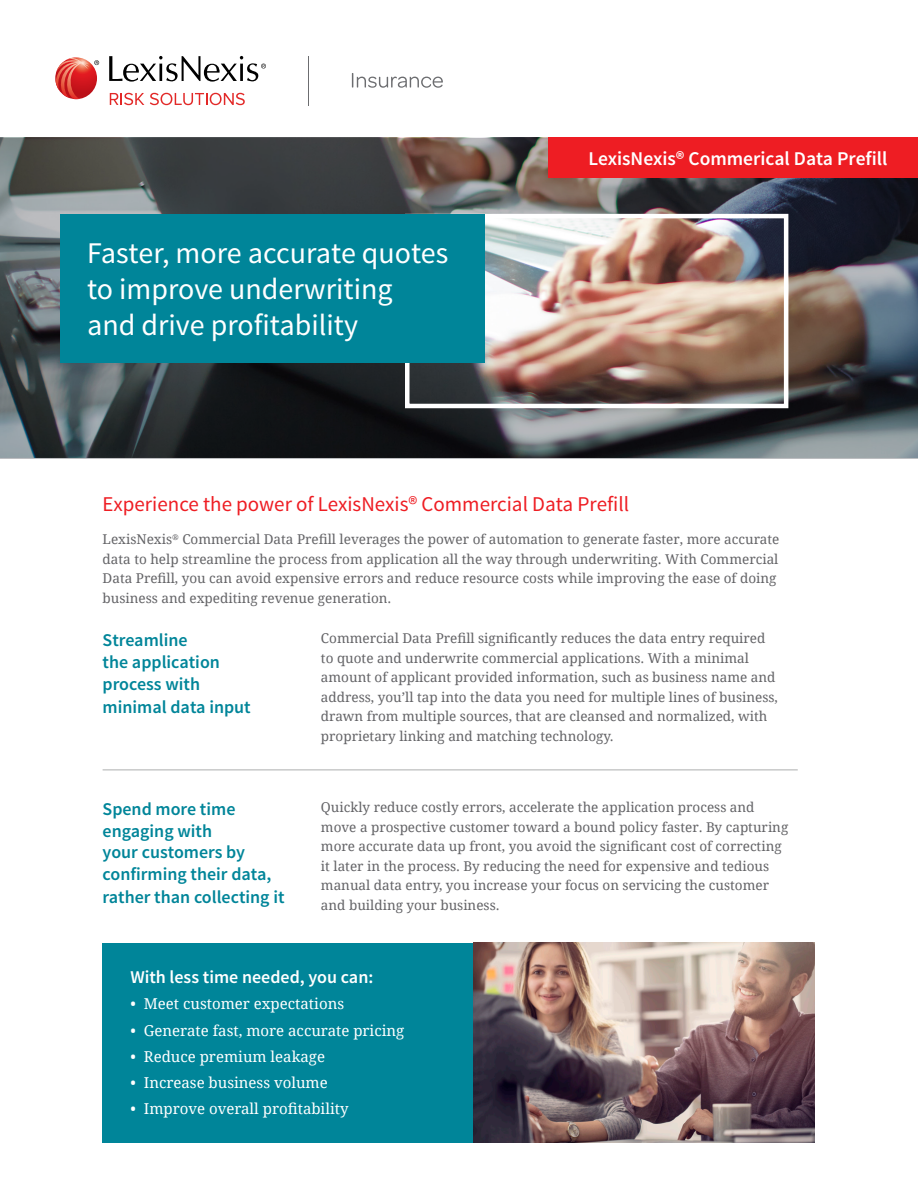
<style>
.page{position:relative;width:918px;height:1188px;background:#fff}
.page>*{position:absolute;margin:0;border:0;box-sizing:border-box;transform-origin:0 0}
.Content_-_Headline{font:30px/36px "Source Sans Pro";color:#fff}
.Content_Introduction{font:21px "Source Sans Pro";color:#ee1d23}
.DESCRIPTOR_FLAG_-_LE{font:600 19.5px "Source Sans Pro";color:#fff}
.Content_-_Subhead{font:600 18px/21.6px "Source Sans Pro";color:#008599}
.Content_-_Subhead-2{font:600 18px "Source Sans Pro";color:#fff}
.t1{font:15px "Droid Serif";color:#fff}
.Content_-_1_Column{font:13.5px/19.5px "Droid Serif";color:#636366}
</style>
<div class="page">
<div style="left:103px;top:943px;width:418px;height:200px;background:#008599"></div>
<img style="left:473px;top:943px;width:342px;height:200px">
<hr style="left:103px;top:769px;width:695px;height:2px;background:#c8c9c9">
<img style="left:0;top:138px;width:918px;height:321px">
<div style="left:405px;top:214px;width:383px;height:194px;border:4px solid #fff"></div>
<div style="left:60px;top:214px;width:425px;height:148px;background:#008599"></div>
<div style="left:548px;top:138px;width:370px;height:40px;background:#ee1d23"></div>
<svg style="left:110px;top:93px;width:34px;height:12px"></svg>
<svg style="left:150px;top:93px;width:95px;height:12px"></svg>
<svg style="left:109px;top:56px;width:157px;height:26px"></svg>
<svg style="left:55px;top:57px;width:42px;height:42px"></svg>
<svg style="left:56px;top:58px;width:43px;height:41px"></svg>
<hr style="left:308px;top:56px;width:1px;height:49px;background:#6c6d70">
<svg style="left:352px;top:73px;width:91px;height:15px"></svg>
<p class="Content_-_Headline" style="left:87px;top:236px;width:363px">Faster, more accurate quotes to improve underwriting and drive profitability</p>
<p class="DESCRIPTOR_FLAG_-_LE" style="left:589px;top:146px;width:300px">LexisNexis® Commerical Data Prefill</p>
<p class="Content_Introduction" style="left:103px;top:491px;width:528px">Experience the power of LexisNexis® Commercial Data Prefill</p>
<p class="Content_-_1_Column" style="left:103px;top:530px;width:678px">LexisNexis<sup>®</sup> Commercial Data Prefill leverages the power of automation to generate faster, more accurate data to help streamline the process from application all the way through underwriting. With Commercial Data Prefill, you can avoid expensive errors and reduce resource costs while improving the ease of doing business and expediting revenue generation.</p>
<p class="Content_-_Subhead" style="left:103px;top:630px;width:119px">Streamline<br>the application process with</p>
<p class="Content_-_Subhead" style="left:103px;top:697px;width:150px">minimal data input</p>
<p class="Content_-_1_Column" style="left:321px;top:628px;width:459px">Commercial Data Prefill significantly reduces the data entry required to quote and underwrite commercial applications. With a minimal amount of applicant provided information, such as business name and address, you’ll tap into the data you need for multiple lines of business, drawn from multiple sources, that are cleansed and normalized, with proprietary linking and matching technology.</p>
<p class="Content_-_Subhead" style="left:103px;top:799px;width:170px">Spend more time engaging with<br>your customers by confirming their data,</p>
<p class="Content_-_Subhead" style="left:103px;top:887px;width:183px">rather than collecting it</p>
<p class="Content_-_1_Column" style="left:321px;top:797px;width:469px">Quickly reduce costly errors, accelerate the application process and move a prospective customer toward a bound policy faster. By capturing more accurate data up front, you avoid the significant cost of correcting it later in the process. By reducing the need for expensive and tedious manual data entry, you increase your focus on servicing the customer and building your business.</p>
<p class="Content_-_Subhead-2" style="left:130px;top:966px;width:245px">With less time needed, you can:</p>
<p class="t1" style="left:130px;top:994px;width:215px">• Meet customer expectations</p>
<p class="t1" style="left:130px;top:1020px;width:276px">• Generate fast, more accurate pricing</p>
<p class="t1" style="left:130px;top:1046px;width:196px">• Reduce premium leakage</p>
<p class="t1" style="left:130px;top:1072px;width:199px">• Increase business volume</p>
<p class="t1" style="left:130px;top:1099px;width:220px">• Improve overall profitability</p>
</div>
